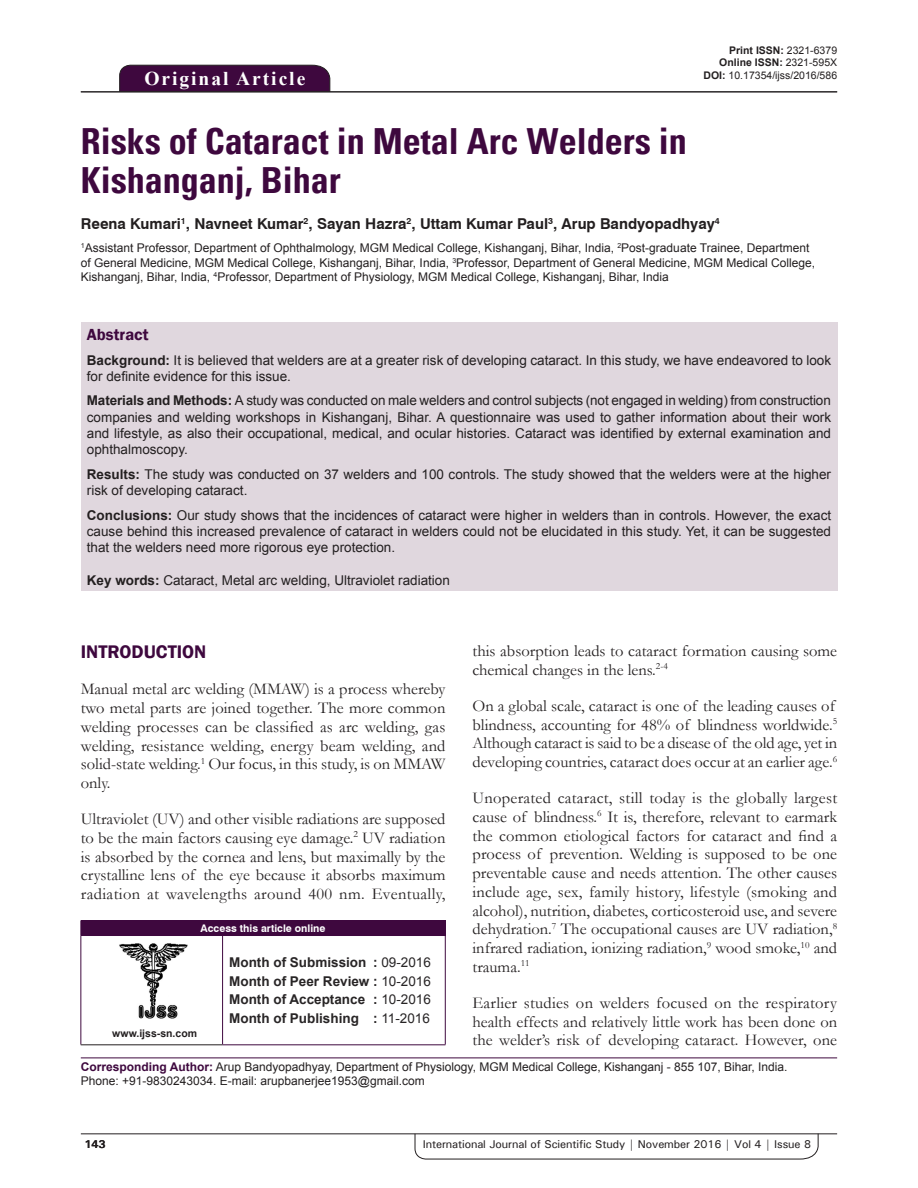
<style>
.page{position:relative;width:918px;height:1188px;background:#fff}
.page>*{position:absolute;margin:0;border:0;box-sizing:border-box;transform-origin:0 0}
.AT{font:700 condensed 36px/39px "Univers";color:#3e083e}
.AH{font:700 19.5px "Times New Roman";letter-spacing:.1em;color:#fff}
.t1{font:600 18.75px "Franklin Gothic";color:#3e083e}
.TX{font:16.5px/18.8px "Garamond";color:#231f20;text-align:justify}
.ABSH{font:600 16.5px "Franklin Gothic";color:#3e083e}
.AU{font:700 15px "Swiss 721 BT";color:#231f20}
.ABS{font:13.5px/16.2px "Arial";color:#231f20}
.HIS{font:700 13.5px/18.8px "Arial";color:#282526;text-align:justify}
.KWD{font:13.5px "Arial";color:#231f20}
.AFF{font:12px/14.4px "Arial";color:#231f20}
.ADD{font:12px/14.4px "Arial";color:#231f20}
.RF{font:500 11.25px "Univers";letter-spacing:-.01em;color:#231f20}
.t2{font:700 11.25px "Univers";color:#231f20}
.DOI{font:700 10.5px "Arial";color:#231f20}
.DOI-2{font:10.5px "Arial";color:#231f20}
.AAO{font:700 10.5px "Swiss 721 BT";color:#fff}
.Web{font:700 10.5px "Arial";color:#231f20}
.s1{font-weight:400}
.s2{font-weight:700}
.s3{font-weight:700;color:#3e083e}
</style>
<div class="page">
<svg style="left:415px;top:1133px;width:404px;height:26px"></svg>
<hr style="left:81px;top:1134px;width:756px;height:1px;background:#231f20">
<div style="left:119px;top:65px;width:211px;height:26px;background:#3e083e"></div>
<hr style="left:81px;top:91px;width:756px;height:1px;background:#231f20">
<div style="left:81px;top:322px;width:756px;height:269px;background:#e0d7de"></div>
<img style="left:119px;top:943px;width:69px;height:75px">
<div style="left:81px;top:920px;width:364px;height:16px;background:#3e083e"></div>
<svg style="left:445px;top:920px;width:1px;height:15px"></svg>
<hr style="left:81px;top:936px;width:1px;height:108px;background:#3e083e">
<hr style="left:81px;top:1044px;width:142px;height:1px;background:#231f20">
<hr style="left:222px;top:936px;width:1px;height:108px;background:#3e083e">
<hr style="left:445px;top:936px;width:1px;height:108px;background:#3e083e">
<hr style="left:223px;top:1044px;width:222px;height:1px;background:#3e083e">
<hr style="left:81px;top:1058px;width:756px;height:1px;background:#3e083e">
<p class="AH" style="left:144px;top:64px;width:162px">Original Article</p>
<p class="DOI" style="left:729px;top:43px;width:109px">Print ISSN: <span class="s1">2321-6379</span></p>
<p class="DOI" style="left:719px;top:56px;width:119px">Online ISSN: <span class="s1">2321-595X</span></p>
<p class="DOI-2" style="left:704px;top:68px;width:135px"><span class="s2">DOI:</span> 10.17354/ijss/2016/586</p>
<p class="AT" style="left:81px;top:122px;width:607px">Risks of Cataract in Metal Arc Welders in<br>Kishanganj, Bihar</p>
<p class="AU" style="left:81px;top:215px;width:640px">Reena Kumari<sup>1</sup>, Navneet Kumar<sup>2</sup>, Sayan Hazra<sup>2</sup>, Uttam Kumar Paul<sup>3</sup>, Arup Bandyopadhyay<sup>4</sup></p>
<p class="AFF" style="left:81px;top:241px;width:736px"><sup>1</sup>Assistant Professor, Department of Ophthalmology, MGM Medical College, Kishanganj, Bihar, India, <sup>2</sup>Post-graduate Trainee, Department of General Medicine, MGM Medical College, Kishanganj, Bihar, India, <sup>3</sup>Professor, Department of General Medicine, MGM Medical College,<br>Kishanganj, Bihar, India, <sup>4</sup>Professor, Department of Physiology, MGM Medical College, Kishanganj, Bihar, India</p>
<p class="ABSH" style="left:87px;top:324px;width:63px">Abstract</p>
<p class="ABS" style="left:87px;top:352px;width:746px"><span class="s2">Background:</span> It is believed that welders are at a greater risk of developing cataract. In this study, we have endeavored to look for definite evidence for this issue.</p>
<p class="ABS" style="left:87px;top:393px;width:746px;text-align:justify"><span class="s2">Materials and Methods:</span> A study was conducted on male welders and control subjects (not engaged in welding) from construction companies and welding workshops in Kishanganj, Bihar. A questionnaire was used to gather information about their work and lifestyle, as also their occupational, medical, and ocular histories. Cataract was identified by external examination and ophthalmoscopy.</p>
<p class="ABS" style="left:87px;top:466px;width:746px"><span class="s2">Results:</span> The study was conducted on 37 welders and 100 controls. The study showed that the welders were at the higher risk of developing cataract.</p>
<p class="ABS" style="left:87px;top:507px;width:746px;text-align:justify"><span class="s2">Conclusions:</span> Our study shows that the incidences of cataract were higher in welders than in controls. However, the exact cause behind this increased prevalence of cataract in welders could not be elucidated in this study. Yet, it can be suggested that the welders need more rigorous eye protection.</p>
<p class="KWD" style="left:87px;top:572px;width:365px"><span class="s2">Key words:</span> Cataract, Metal arc welding, Ultraviolet radiation</p>
<p class="TX" style="left:473px;top:641px;width:366px">this absorption leads to cataract formation causing some chemical changes in the lens.<sup>2-4</sup></p>
<p class="TX" style="left:473px;top:696px;width:366px;text-align:left">On a global scale, cataract is one of the leading causes of blindness, accounting for 48% of blindness worldwide.<sup>5<br></sup>Although cataract is said to be a disease of the old age, yet in developing countries, cataract does occur at an earlier age.<sup>6</sup></p>
<p class="TX" style="left:473px;top:788px;width:366px">Unoperated cataract, still today is the globally largest cause of blindness.<sup>6</sup> It is, therefore, relevant to earmark the common etiological factors for cataract and find a process of prevention. Welding is supposed to be one preventable cause and needs attention. The other causes include age, sex, family history, lifestyle (smoking and alcohol), nutrition, diabetes, corticosteroid use, and severe dehydration.<sup>7</sup> The occupational causes are UV radiation,<sup>8 </sup>infrared radiation, ionizing radiation,<sup>9</sup> wood smoke,<sup>10</sup> and trauma.<sup>11</sup></p>
<p class="TX" style="left:473px;top:993px;width:366px">Earlier studies on welders focused on the respiratory health effects and relatively little work has been done on the welder’s risk of developing cataract. However, one</p>
<h1 class="t1" style="left:81px;top:641px;width:127px">INTRODUCTION</h1>
<p class="TX" style="left:81px;top:679px;width:366px">Manual metal arc welding (MMAW) is a process whereby two metal parts are joined together. The more common welding processes can be classified as arc welding, gas welding, resistance welding, energy beam welding, and solid-state welding.<sup>1</sup> Our focus, in this study, is on MMAW only.</p>
<p class="TX" style="left:81px;top:809px;width:366px">Ultraviolet (UV) and other visible radiations are supposed to be the main factors causing eye damage.<sup>2</sup> UV radiation is absorbed by the cornea and lens, but maximally by the crystalline lens of the eye because it absorbs maximum radiation at wavelengths around 400 nm. Eventually,</p>
<p class="AAO" style="left:201px;top:922px;width:126px">Access this article online</p>
<p class="HIS" style="left:229px;top:953px;width:203px">Month of Submission : <span class="s1">09-2016<br></span>Month of Peer Review : <span class="s1">10-2016<br></span>Month of Acceptance : <span class="s1">10-2016<br></span>Month of Publishing : <span class="s1">11-2016</span></p>
<p class="ADD" style="left:81px;top:1060px;width:708px"><span class="s3">Corresponding Author:</span> Arup Bandyopadhyay, Department of Physiology, MGM Medical College, Kishanganj - 855 107, Bihar, India.<br>Phone: +91-9830243034. E-mail: arupbanerjee1953@gmail.com</p>
<p class="Web" style="left:112px;top:1026px;width:86px">www.ijss-sn.com</p>
<p class="t2" style="left:84px;top:1137px;width:23px">143</p>
<p class="RF" style="left:423px;top:1137px;width:390px">International Journal of Scientific Study | November 2016 | Vol 4 | Issue 8</p>
</div>
